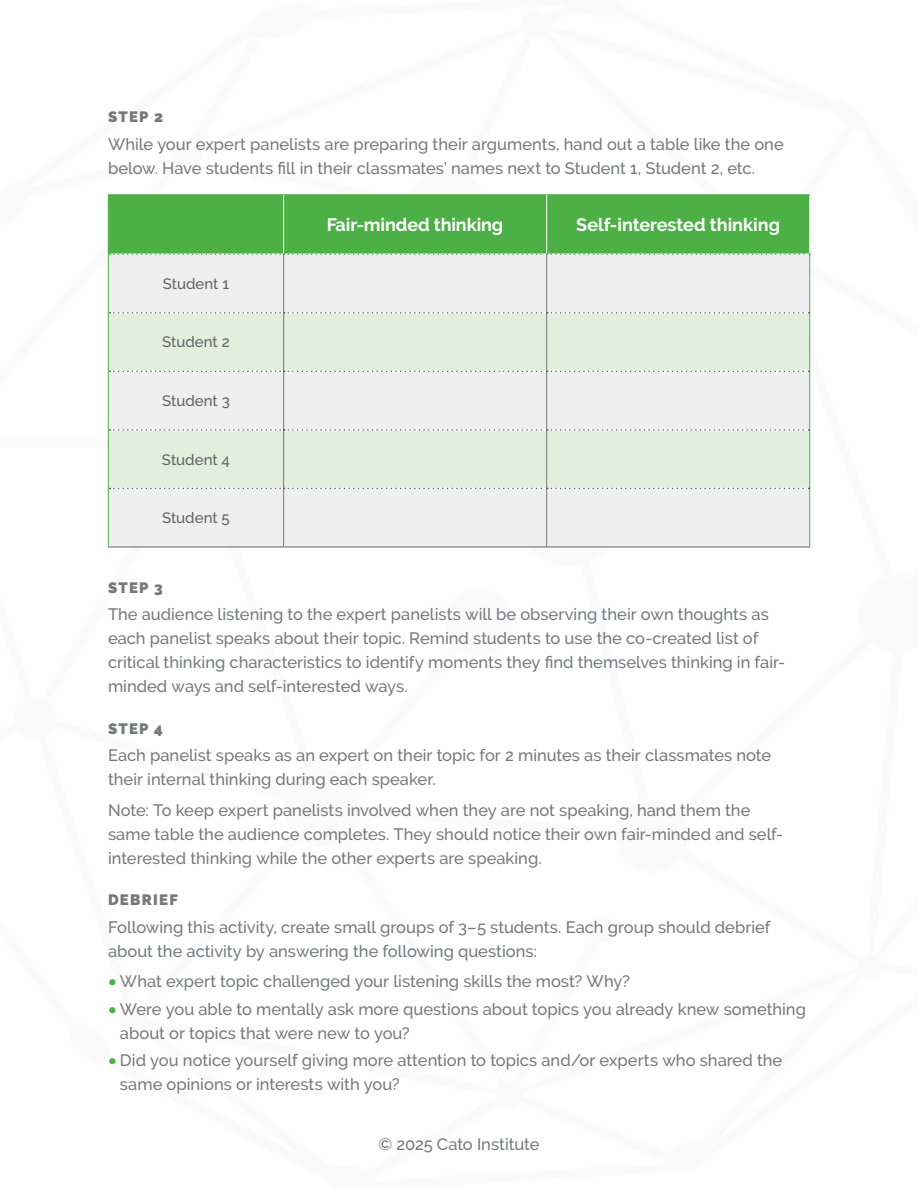
<style>
.page{position:relative;width:918px;height:1188px;background:#fff}
.page>*{position:absolute;margin:0;border:0;box-sizing:border-box;transform-origin:0 0}
.t1{font:700 18px "Raleway";letter-spacing:-.005em;color:#fff}
.t2{font:500 16.5px/24px "Raleway";color:#76787b}
.t3{font:500 15px "Raleway";color:#636366}
.t4{font:900 15px "Raleway";letter-spacing:.085em;color:#76787b}
.s1{font-family:"Proxima Nova";font-weight:900;font-size:24px;color:#4db047}
</style>
<div class="page">
<div style="left:109px;top:255px;width:700px;height:292px;background:#efeff0"></div>
<svg style="left:109px;top:314px;width:700px;height:174px;fill:#e3efdd"></svg>
<hr style="left:108px;top:254px;width:1px;height:59px;background:#4db047">
<hr style="left:809px;top:255px;width:1px;height:58px;background:#4db047">
<hr style="left:108px;top:313px;width:1px;height:58px;background:#4db047">
<hr style="left:809px;top:313px;width:1px;height:58px;background:#4db047">
<hr style="left:108px;top:371px;width:1px;height:59px;background:#4db047">
<hr style="left:809px;top:371px;width:1px;height:59px;background:#4db047">
<hr style="left:108px;top:430px;width:1px;height:58px;background:#4db047">
<hr style="left:809px;top:430px;width:1px;height:58px;background:#4db047">
<hr style="left:108px;top:488px;width:1px;height:59px;background:#4db047">
<hr style="left:809px;top:488px;width:1px;height:59px;background:#4db047">
<hr style="left:283px;top:255px;width:1px;height:57px;background:#76787b">
<hr style="left:546px;top:255px;width:1px;height:57px;background:#76787b">
<hr style="left:283px;top:314px;width:1px;height:57px;background:#76787b">
<hr style="left:546px;top:314px;width:1px;height:57px;background:#76787b">
<hr style="left:283px;top:372px;width:1px;height:57px;background:#76787b">
<hr style="left:546px;top:372px;width:1px;height:57px;background:#76787b">
<hr style="left:283px;top:431px;width:1px;height:57px;background:#76787b">
<hr style="left:546px;top:431px;width:1px;height:57px;background:#76787b">
<hr style="left:283px;top:489px;width:1px;height:58px;background:#76787b">
<hr style="left:546px;top:489px;width:1px;height:58px;background:#76787b">
<svg style="left:109px;top:312px;width:701px;height:2px"></svg>
<svg style="left:109px;top:371px;width:701px;height:1px"></svg>
<svg style="left:109px;top:429px;width:701px;height:2px"></svg>
<svg style="left:109px;top:488px;width:701px;height:1px"></svg>
<hr style="left:108px;top:547px;width:176px;height:1px;background:#636366">
<hr style="left:284px;top:547px;width:263px;height:1px;background:#636366">
<hr style="left:547px;top:547px;width:263px;height:1px;background:#636366">
<hr style="left:108px;top:194px;width:176px;height:1px;background:#4db047">
<hr style="left:284px;top:194px;width:263px;height:1px;background:#4db047">
<hr style="left:547px;top:194px;width:263px;height:1px;background:#4db047">
<div style="left:108px;top:195px;width:702px;height:60px;background:#4db047"></div>
<p class="t4" style="left:108px;top:108px;width:57px">STEP 2</p>
<p class="t2" style="left:108px;top:132px;width:677px">While your expert panelists are preparing their arguments, hand out a table like the one below. Have students fill in their classmates’ names next to Student 1, Student 2, etc.</p>
<p class="t3" style="left:163px;top:275px;width:68px">Student 1</p>
<p class="t3" style="left:162px;top:333px;width:69px">Student 2</p>
<p class="t3" style="left:162px;top:392px;width:69px">Student 3</p>
<p class="t3" style="left:162px;top:451px;width:69px">Student 4</p>
<p class="t3" style="left:162px;top:509px;width:69px">Student 5</p>
<p class="t1" style="left:327px;top:214px;width:178px">Fair-minded thinking</p>
<p class="t1" style="left:576px;top:214px;width:205px">Self-interested thinking</p>
<p class="t4" style="left:108px;top:579px;width:56px">STEP 3</p>
<p class="t2" style="left:108px;top:603px;width:679px">The audience listening to the expert panelists will be observing their own thoughts as each panelist speaks about their topic. Remind students to use the co-created list of critical thinking characteristics to identify moments they find themselves thinking in fair&shy;minded ways and self-interested ways.</p>
<p class="t4" style="left:108px;top:720px;width:56px">STEP 4</p>
<p class="t2" style="left:108px;top:743px;width:665px">Each panelist speaks as an expert on their topic for 2 minutes as their classmates note their internal thinking during each speaker.</p>
<p class="t2" style="left:108px;top:798px;width:677px">Note: To keep expert panelists involved when they are not speaking, hand them the same table the audience completes. They should notice their own fair-minded and self&shy;interested thinking while the other experts are speaking.</p>
<p class="t4" style="left:108px;top:891px;width:71px">DEBRIEF</p>
<p class="t2" style="left:108px;top:915px;width:664px">Following this activity, create small groups of 3–5 students. Each group should debrief about the activity by answering the following questions:</p>
<p class="t2" style="left:108px;top:970px;width:524px"><span class="s1">•</span> What expert topic challenged your listening skills the most? Why?</p>
<p class="t2" style="left:120px;top:997px;width:688px;text-indent:-12px"><span class="s1">•</span> Were you able to mentally ask more questions about topics you already knew something about or topics that were new to you?</p>
<p class="t2" style="left:120px;top:1049px;width:664px;text-indent:-12px"><span class="s1">•</span> Did you notice yourself giving more attention to topics and/or experts who shared the same opinions or interests with you?</p>
<p class="t2" style="left:379px;top:1132px;width:162px">© 2025 Cato Institute</p>
</div>
